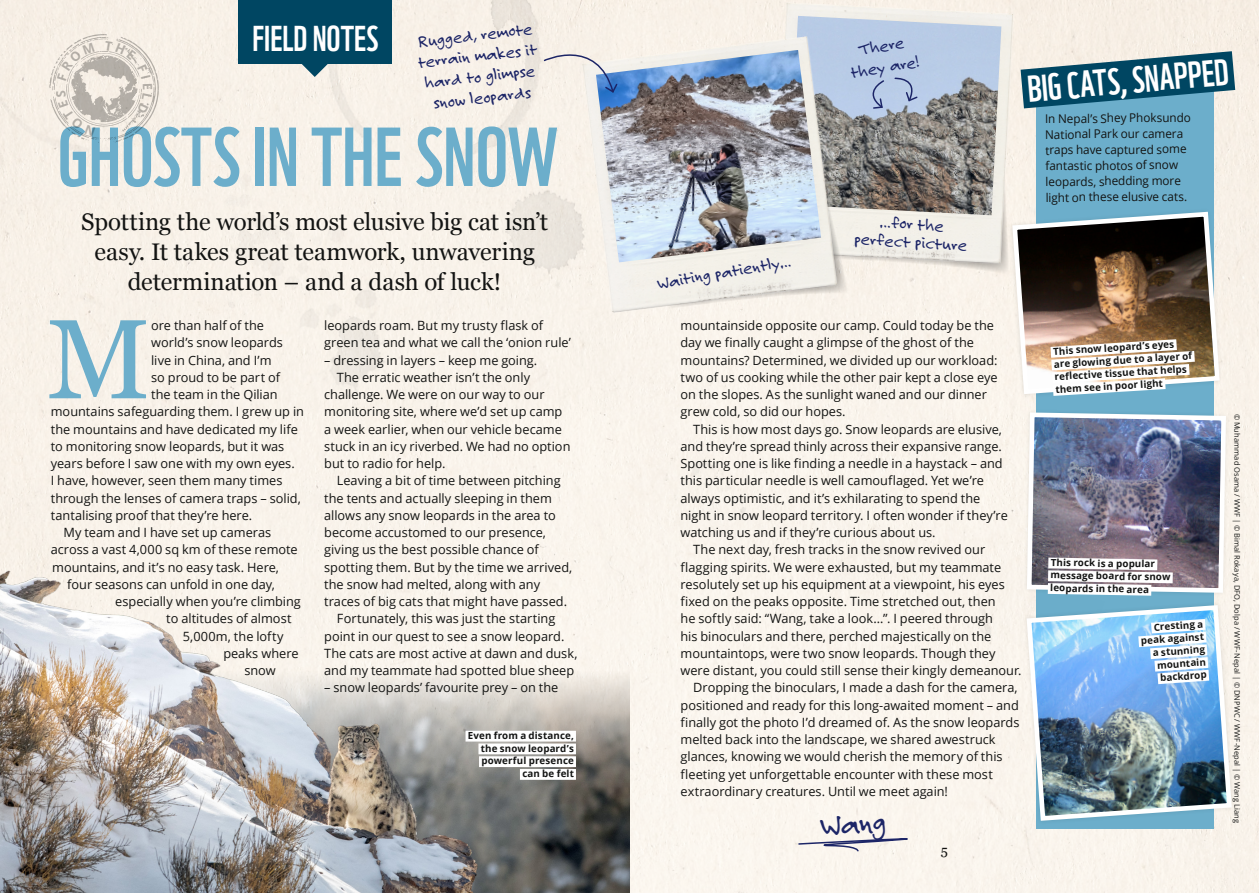
<style>
.page{position:relative;width:1259px;height:893px;background:#faf4ec}
.page>*{position:absolute;margin:0;border:0;box-sizing:border-box;transform-origin:0 0}
.t1{font:112.5px "Georgia";color:#6caecb}
.t2{font:81.15px "WWF";color:#6caecb}
.t3{font:36.45px "WWF";color:#fff}
.t4{font:34.95px "WWF";color:#fff}
.t5{font:32.4px "Felt Tip Roman";color:#1c2567}
.t6{font:24px/30px "Georgia";letter-spacing:-.01em;color:#131413;text-align:center}
.t7{font:18px/21px "Felt Tip Roman";color:#1c2567;text-align:center}
.t8{font:13.5px "Georgia";color:#131413}
.t9{font:12.75px/17.2px "Open Sans";color:#131413}
.t10{font:12px/15.8px "Open Sans";letter-spacing:-.015em;color:#131413}
.t11{font:700 9.75px/12.8px "Open Sans";letter-spacing:.015em;color:#131413;text-align:right}
.t12{font:7.5px "Open Sans";letter-spacing:.015em;color:#131413}
</style>
<div class="page">
<div style="left:0;top:0;width:617px;height:413px;background:#f8f2e8"></div>
<img style="left:485px;top:487px;width:144px;height:406px">
<svg style="left:301px;top:63px;width:27px;height:14px"></svg>
<div style="left:238px;top:0;width:153px;height:63px;background:#004662"></div>
<div style="left:673px;top:459px;width:351px;height:208px;background:#faf4ec"></div>
<div style="left:770px;top:0;width:247px;height:45px;background:#f6f1e8"></div>
<img style="left:788px;top:16px;width:213px;height:29px">
<img style="left:578px;top:32px;width:264px;height:285px">
<img style="left:596px;top:50px;width:225px;height:212px">
<div style="left:1022px;top:408px;width:208px;height:189px;background:#131413;opacity:.1"></div>
<div style="left:1022px;top:601px;width:214px;height:224px;background:#131413;opacity:.1"></div>
<svg style="left:1024px;top:603px;width:210px;height:220px;background:#c0d7de"></svg>
<svg style="left:543px;top:36px;width:75px;height:58px;background:#dfdfe1"></svg>
<svg style="left:797px;top:837px;width:132px;height:15px"></svg>
<div style="left:465px;top:731px;width:111px;height:10px;background:#fff"></div>
<div style="left:478px;top:743px;width:98px;height:11px;background:#fff"></div>
<div style="left:479px;top:756px;width:97px;height:11px;background:#fff"></div>
<div style="left:520px;top:769px;width:56px;height:11px;background:#fff"></div>
<img style="left:0;top:434px;width:485px;height:459px">
<img style="left:1024px;top:410px;width:204px;height:191px">
<img style="left:1029px;top:608px;width:200px;height:210px">
<svg style="left:828px;top:45px;width:407px;height:357px;background:#a3adaf"></svg>
<svg style="left:49px;top:34px;width:112px;height:110px;background:#e4ddd4"></svg>
<h3 class="t4" style="left:252px;top:11px;width:128px">FIELD NOTES</h3>
<h3 class="t7" style="left:415px;top:30px;width:121px;rotate:-6deg">Rugged, remote terrain makes it hard to glimpse snow leopards</h3>
<h2 class="t2" style="left:58px;top:93px;width:502px">GHOSTS IN THE SNOW</h2>
<h3 class="t6" style="left:81px;top:207px;width:468px">Spotting the world’s most elusive big cat isn’t easy. It takes great teamwork, unwavering determination – and a dash of luck!</h3>
<p class="t9" style="left:151px;top:316px;width:114px">ore than half of the</p>
<p class="t9" style="left:151px;top:334px;width:133px">world’s snow leopards</p>
<p class="t9" style="left:151px;top:351px;width:122px">live in China, and I’m</p>
<p class="t9" style="left:151px;top:368px;width:130px">so proud to be part of</p>
<p class="t9" style="left:151px;top:385px;width:128px">the team in the Qilian</p>
<p class="t9" style="left:51px;top:403px;width:255px">mountains safeguarding them. I grew up in</p>
<p class="t9" style="left:51px;top:420px;width:248px">the mountains and have dedicated my life</p>
<p class="t9" style="left:51px;top:437px;width:235px">to monitoring snow leopards, but it was</p>
<p class="t9" style="left:51px;top:454px;width:245px">years before I saw one with my own eyes.</p>
<p class="t9" style="left:51px;top:472px;width:233px">I have, however, seen them many times</p>
<p class="t9" style="left:51px;top:489px;width:252px">through the lenses of camera traps – solid,</p>
<p class="t9" style="left:51px;top:506px;width:203px">tantalising proof that they’re here.</p>
<p class="t9" style="left:64px;top:523px;width:209px">My team and I have set up cameras</p>
<p class="t9" style="left:51px;top:541px;width:248px">across a vast 4,000 sq km of these remote</p>
<p class="t9" style="left:52px;top:558px;width:228px">mountains, and it’s no easy task. Here,</p>
<p class="t9" style="left:67px;top:575px;width:209px">four seasons can unfold in one day,</p>
<p class="t9" style="left:115px;top:592px;width:187px">especially when you’re climbing</p>
<p class="t9" style="left:166px;top:610px;width:127px">to altitudes of almost</p>
<p class="t9" style="left:183px;top:627px;width:102px">5,000m, the lofty</p>
<p class="t9" style="left:223px;top:644px;width:77px">peaks where</p>
<p class="t9" style="left:244px;top:661px;width:33px">snow</p>
<h1 class="t1" style="left:47px;top:295px;width:106px">M</h1>
<p class="t9" style="left:324px;top:316px;width:248px">leopards roam. But my trusty flask of green tea and what we call the ‘onion rule’</p>
<p class="t9" style="left:324px;top:351px;width:215px">– dressing in layers – keep me going.</p>
<p class="t9" style="left:337px;top:368px;width:195px">The erratic weather isn’t the only</p>
<p class="t9" style="left:324px;top:385px;width:222px">challenge. We were on our way to our</p>
<p class="t9" style="left:324px;top:403px;width:240px">monitoring site, where we’d set up camp</p>
<p class="t9" style="left:324px;top:420px;width:239px">a week earlier, when our vehicle became</p>
<p class="t9" style="left:324px;top:437px;width:248px">stuck in an icy riverbed. We had no option</p>
<p class="t9" style="left:324px;top:454px;width:123px">but to radio for help.</p>
<p class="t9" style="left:337px;top:472px;width:225px">Leaving a bit of time between pitching</p>
<p class="t9" style="left:324px;top:489px;width:229px">the tents and actually sleeping in them</p>
<p class="t9" style="left:324px;top:506px;width:233px">allows any snow leopards in the area to</p>
<p class="t9" style="left:324px;top:523px;width:223px">become accustomed to our presence,</p>
<p class="t9" style="left:324px;top:541px;width:216px">giving us the best possible chance of</p>
<p class="t9" style="left:324px;top:558px;width:250px">spotting them. But by the time we arrived,</p>
<p class="t9" style="left:324px;top:575px;width:217px">the snow had melted, along with any</p>
<p class="t9" style="left:324px;top:592px;width:244px">traces of big cats that might have passed.</p>
<p class="t9" style="left:337px;top:610px;width:220px">Fortunately, this was just the starting</p>
<p class="t9" style="left:324px;top:627px;width:242px">point in our quest to see a snow leopard.</p>
<p class="t9" style="left:324px;top:644px;width:255px">The cats are most active at dawn and dusk,</p>
<p class="t9" style="left:324px;top:661px;width:251px">and my teammate had spotted blue sheep</p>
<p class="t9" style="left:324px;top:679px;width:236px">– snow leopards’ favourite prey – on the</p>
<p class="t11" style="left:468px;top:729px;width:107px">Even from a distance, the snow leopard’s powerful presence can be felt</p>
<h3 class="t7" style="left:656px;top:273px;width:136px;rotate:-10deg">Waiting patiently…</h3>
<h3 class="t7" style="left:845px;top:42px;width:70px;rotate:-10deg">There they are!</h3>
<h3 class="t7" style="left:856px;top:211px;width:114px;line-height:18px;rotate:4deg">…for the perfect picture</h3>
<h3 class="t3" style="left:1025px;top:61px;width:203px;rotate:-5deg">BIG CATS, SNAPPED</h3>
<p class="t10" style="left:1045px;top:110px;width:147px">In Nepal’s Shey Phoksundo<br>National Park our camera traps have captured some fantastic photos of snow leopards, shedding more light on these elusive cats.</p>
<p class="t9" style="left:680px;top:316px;width:319px">mountainside opposite our camp. Could today be the day we finally caught a glimpse of the ghost of the mountains? Determined, we divided up our workload: two of us cooking while the other pair kept a close eye on the slopes. As the sunlight waned and our dinner grew cold, so did our hopes.</p>
<p class="t9" style="left:693px;top:420px;width:310px">This is how most days go. Snow leopards are elusive,</p>
<p class="t9" style="left:680px;top:437px;width:323px">and they’re spread thinly across their expansive range.</p>
<p class="t9" style="left:680px;top:454px;width:324px">Spotting one is like finding a needle in a haystack – and</p>
<p class="t9" style="left:680px;top:472px;width:305px">this particular needle is well camouflaged. Yet we’re</p>
<p class="t9" style="left:680px;top:489px;width:301px">always optimistic, and it’s exhilarating to spend the</p>
<p class="t9" style="left:680px;top:506px;width:329px">night in snow leopard territory. I often wonder if they’re</p>
<p class="t9" style="left:680px;top:523px;width:257px">watching us and if they’re curious about us.</p>
<p class="t9" style="left:693px;top:541px;width:293px">The next day, fresh tracks in the snow revived our</p>
<p class="t9" style="left:680px;top:558px;width:322px">flagging spirits. We were exhausted, but my teammate</p>
<p class="t9" style="left:680px;top:575px;width:326px">resolutely set up his equipment at a viewpoint, his eyes</p>
<p class="t9" style="left:680px;top:592px;width:317px">fixed on the peaks opposite. Time stretched out, then</p>
<p class="t9" style="left:680px;top:610px;width:314px">he softly said: “Wang, take a look…”. I peered through</p>
<p class="t9" style="left:680px;top:627px;width:312px">his binoculars and there, perched majestically on the</p>
<p class="t9" style="left:680px;top:644px;width:316px">mountaintops, were two snow leopards. Though they</p>
<p class="t9" style="left:680px;top:661px;width:342px">were distant, you could still sense their kingly demeanour.</p>
<p class="t9" style="left:693px;top:679px;width:326px">Dropping the binoculars, I made a dash for the camera,</p>
<p class="t9" style="left:680px;top:696px;width:340px">positioned and ready for this long-awaited moment – and</p>
<p class="t9" style="left:680px;top:713px;width:340px">finally got the photo I’d dreamed of. As the snow leopards</p>
<p class="t9" style="left:680px;top:730px;width:316px">melted back into the landscape, we shared awestruck</p>
<p class="t9" style="left:680px;top:748px;width:323px">glances, knowing we would cherish the memory of this</p>
<p class="t9" style="left:680px;top:765px;width:314px">fleeting yet unforgettable encounter with these most</p>
<p class="t9" style="left:680px;top:782px;width:269px">extraordinary creatures. Until we meet again!</p>
<h3 class="t5" style="left:819px;top:804px;width:67px;rotate:-3deg">Wang</h3>
<p class="t8" style="left:940px;top:843px;width:9px">5</p>
<p class="t11" style="left:1053px;top:344px;width:140px;text-align:left;rotate:-3deg">This snow leopard’s eyes are glowing due to a layer of reflective tissue that helps them see in poor light</p>
<p class="t11" style="left:1051px;top:556px;width:121px;text-align:left;rotate:1deg">This rock is a popular message board for snow leopards in the area</p>
<p class="t11" style="left:1139px;top:621px;width:65px;rotate:-4deg">Cresting a peak against a stunning mountain backdrop</p>
<p class="t12" style="left:1242px;top:413px;width:411px;rotate:90deg">© Muhammad Osama / WWF | © Bimal Rokaya, DFO, Dolpa / WWF-Nepal | © DNPWC / WWF-Nepal | © Wang Liang</p>
</div>
